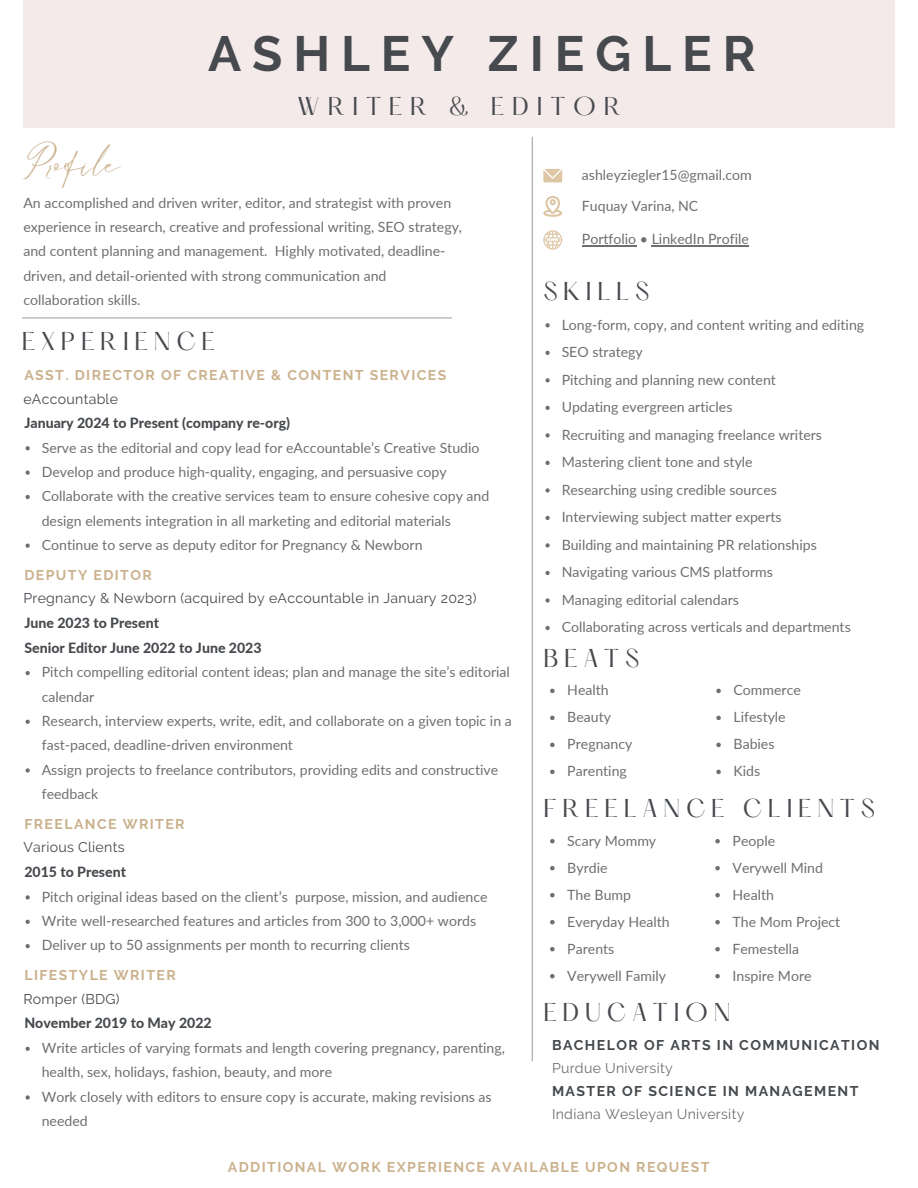
<style>
.page{position:relative;width:918px;height:1188px;background:#fff}
.page>*{position:absolute;margin:0;border:0;box-sizing:border-box;transform-origin:0 0}
.t1{font:700 49.35px "Raleway";letter-spacing:.22em;color:#464a4e}
.t2{font:23.7px "Le Jour Script";color:#cbb28e}
.t3{font:22.5px "Hatton";letter-spacing:.255em;color:#464a4e}
.t4{font:22.5px "Hatton";letter-spacing:.345em;color:#464a4e}
.t5{font:14.1px/24.3px "Lato";color:#706f6f}
.t6{font:700 14.1px "Raleway";letter-spacing:.1em;color:#cbb28e}
.t7{font:800 14.1px/24.8px "Lato";color:#464a4e}
.t8{font:14.1px "Raleway";letter-spacing:.02em;color:#464a4e}
.t9{font:700 14.1px "Raleway";letter-spacing:.1em;color:#464a4e}
.t10{font:14.1px "Raleway";letter-spacing:.02em;color:#706f6f}
</style>
<div class="page">
<div style="left:23px;top:0;width:872px;height:127px;background:#f4eae9"></div>
<hr style="left:22px;top:317px;width:430px;height:2px;background:#a6a6a6">
<hr style="left:532px;top:137px;width:1px;height:924px;background:#a6a6a6">
<svg style="left:545px;top:323px;width:5px;height:4px"></svg>
<svg style="left:545px;top:351px;width:5px;height:4px"></svg>
<svg style="left:545px;top:378px;width:5px;height:4px"></svg>
<svg style="left:545px;top:406px;width:5px;height:4px"></svg>
<svg style="left:545px;top:433px;width:5px;height:5px"></svg>
<svg style="left:545px;top:461px;width:5px;height:4px"></svg>
<svg style="left:545px;top:488px;width:5px;height:5px"></svg>
<svg style="left:545px;top:516px;width:5px;height:4px"></svg>
<svg style="left:545px;top:543px;width:5px;height:5px"></svg>
<svg style="left:545px;top:571px;width:5px;height:4px"></svg>
<svg style="left:545px;top:598px;width:5px;height:5px"></svg>
<svg style="left:545px;top:626px;width:5px;height:4px"></svg>
<svg style="left:26px;top:446px;width:4px;height:4px"></svg>
<svg style="left:26px;top:471px;width:4px;height:4px"></svg>
<svg style="left:26px;top:495px;width:4px;height:4px"></svg>
<svg style="left:26px;top:544px;width:4px;height:4px"></svg>
<svg style="left:543px;top:169px;width:19px;height:13px"></svg>
<svg style="left:543px;top:196px;width:19px;height:21px"></svg>
<svg style="left:543px;top:230px;width:19px;height:19px"></svg>
<hr style="left:582px;top:246px;width:54px;height:1px;background:#706f6f">
<hr style="left:652px;top:246px;width:97px;height:1px;background:#706f6f">
<svg style="left:550px;top:839px;width:5px;height:4px"></svg>
<svg style="left:550px;top:866px;width:5px;height:4px"></svg>
<svg style="left:550px;top:893px;width:5px;height:4px"></svg>
<svg style="left:550px;top:920px;width:5px;height:4px"></svg>
<svg style="left:550px;top:947px;width:5px;height:4px"></svg>
<svg style="left:550px;top:974px;width:5px;height:4px"></svg>
<svg style="left:715px;top:839px;width:5px;height:4px"></svg>
<svg style="left:715px;top:866px;width:5px;height:4px"></svg>
<svg style="left:715px;top:893px;width:5px;height:4px"></svg>
<svg style="left:715px;top:920px;width:5px;height:4px"></svg>
<svg style="left:715px;top:947px;width:5px;height:4px"></svg>
<svg style="left:715px;top:974px;width:5px;height:4px"></svg>
<svg style="left:26px;top:671px;width:4px;height:4px"></svg>
<svg style="left:26px;top:720px;width:4px;height:4px"></svg>
<svg style="left:26px;top:768px;width:4px;height:5px"></svg>
<svg style="left:26px;top:895px;width:4px;height:5px"></svg>
<svg style="left:26px;top:920px;width:4px;height:4px"></svg>
<svg style="left:26px;top:944px;width:4px;height:4px"></svg>
<svg style="left:26px;top:1047px;width:4px;height:4px"></svg>
<svg style="left:26px;top:1095px;width:4px;height:5px"></svg>
<svg style="left:550px;top:689px;width:5px;height:4px"></svg>
<svg style="left:550px;top:716px;width:5px;height:4px"></svg>
<svg style="left:550px;top:743px;width:5px;height:4px"></svg>
<svg style="left:550px;top:770px;width:5px;height:4px"></svg>
<svg style="left:716px;top:689px;width:5px;height:4px"></svg>
<svg style="left:716px;top:716px;width:5px;height:4px"></svg>
<svg style="left:716px;top:743px;width:5px;height:4px"></svg>
<svg style="left:716px;top:770px;width:5px;height:4px"></svg>
<h2 class="t1" style="left:208px;top:24px;width:549px">ASHLEY ZIEGLER</h2>
<p class="t2" style="left:23px;top:149px;width:99px">Profile</p>
<h1 class="t4" style="left:297px;top:96px;width:325px">WRITER &amp; EDITOR</h1>
<p class="t5" style="left:582px;top:163px;width:171px">ashleyziegler15@gmail.com</p>
<h5 class="t5" style="left:23px;top:190px;width:440px">An accomplished and driven writer, editor, and strategist with proven experience in research, creative and professional writing, SEO strategy, and content planning and management. Highly motivated, deadline&shy;driven, and detail-oriented with strong communication and collaboration skills.</h5>
<p class="t3" style="left:22px;top:331px;width:195px">EXPERIENCE</p>
<p class="t6" style="left:24px;top:367px;width:423px">ASST. DIRECTOR OF CREATIVE &amp; CONTENT SERVICES</p>
<p class="t8" style="left:23px;top:390px;width:96px">eAccountable</p>
<h4 class="t7" style="left:24px;top:411px;width:267px">January 2024 to Present (company re-org)</h4>
<h5 class="t5" style="left:42px;top:435px;width:439px">Serve as the editorial and copy lead for eAccountable’s Creative Studio</h5>
<p class="t5" style="left:42px;top:459px;width:407px">Develop and produce high-quality, engaging, and persuasive copy</p>
<p class="t5" style="left:42px;top:484px;width:449px">Collaborate with the creative services team to ensure cohesive copy and design elements integration in all marketing and editorial materials</p>
<p class="t5" style="left:42px;top:532px;width:382px">Continue to serve as deputy editor for Pregnancy &amp; Newborn</p>
<p class="t6" style="left:24px;top:567px;width:129px">DEPUTY EDITOR</p>
<p class="t8" style="left:23px;top:590px;width:455px">Pregnancy &amp; Newborn (acquired by eAccountable in January 2023)</p>
<h2 class="t7" style="left:24px;top:610px;width:239px">June 2023 to Present<br>Senior Editor June 2022 to June 2023</h2>
<p class="t5" style="left:42px;top:660px;width:470px">Pitch compelling editorial content ideas; plan and manage the site’s editorial calendar</p>
<p class="t5" style="left:42px;top:708px;width:472px">Research, interview experts, write, edit, and collaborate on a given topic in a fast-paced, deadline-driven environment</p>
<p class="t5" style="left:42px;top:757px;width:458px">Assign projects to freelance contributors, providing edits and constructive feedback</p>
<p class="t6" style="left:24px;top:816px;width:162px">FREELANCE WRITER</p>
<p class="t8" style="left:23px;top:839px;width:103px">Various Clients</p>
<p class="t7" style="left:24px;top:859px;width:103px">2015 to Present</p>
<p class="t5" style="left:42px;top:884px;width:447px">Pitch original ideas based on the client’s purpose, mission, and audience</p>
<h2 class="t5" style="left:42px;top:908px;width:436px">Write well-researched features and articles from 300 to 3,000+ words</h2>
<p class="t5" style="left:42px;top:933px;width:370px">Deliver up to 50 assignments per month to recurring clients</p>
<p class="t6" style="left:24px;top:967px;width:153px">LIFESTYLE WRITER</p>
<p class="t8" style="left:23px;top:991px;width:98px">Romper (BDG)</p>
<p class="t7" style="left:24px;top:1011px;width:189px">November 2019 to May 2022</p>
<p class="t5" style="left:42px;top:1035px;width:465px">Write articles of varying formats and length covering pregnancy, parenting, health, sex, holidays, fashion, beauty, and more</p>
<p class="t5" style="left:42px;top:1084px;width:451px">Work closely with editors to ensure copy is accurate, making revisions as needed</p>
<p class="t5" style="left:582px;top:194px;width:118px">Fuquay Varina, NC</p>
<p class="t5" style="left:582px;top:227px;width:168px">Portfolio • LinkedIn Profile</p>
<p class="t3" style="left:543px;top:281px;width:107px">SKILLS</p>
<h3 class="t5" style="left:562px;top:312px;width:304px">Long-form, copy, and content writing and editing</h3>
<p class="t5" style="left:562px;top:339px;width:83px">SEO strategy</p>
<h2 class="t5" style="left:562px;top:367px;width:216px">Pitching and planning new content</h2>
<h4 class="t5" style="left:562px;top:394px;width:172px">Updating evergreen articles</h4>
<p class="t5" style="left:562px;top:422px;width:262px">Recruiting and managing freelance writers</p>
<h5 class="t5" style="left:562px;top:450px;width:193px">Mastering client tone and style</h5>
<p class="t5" style="left:562px;top:477px;width:217px">Researching using credible sources</p>
<p class="t5" style="left:562px;top:505px;width:222px">Interviewing subject matter experts</p>
<p class="t5" style="left:562px;top:532px;width:257px">Building and maintaining PR relationships</p>
<p class="t5" style="left:562px;top:560px;width:213px">Navigating various CMS platforms</p>
<h4 class="t5" style="left:562px;top:587px;width:179px">Managing editorial calendars</h4>
<p class="t5" style="left:562px;top:615px;width:291px">Collaborating across verticals and departments</p>
<p class="t3" style="left:543px;top:647px;width:97px">BEATS</p>
<p class="t5" style="left:567px;top:678px;width:43px">Health</p>
<p class="t5" style="left:567px;top:705px;width:45px">Beauty</p>
<p class="t5" style="left:567px;top:732px;width:67px">Pregnancy</p>
<p class="t5" style="left:567px;top:759px;width:61px">Parenting</p>
<p class="t5" style="left:734px;top:678px;width:69px">Commerce</p>
<h2 class="t5" style="left:734px;top:705px;width:54px">Lifestyle</h2>
<h4 class="t5" style="left:734px;top:732px;width:42px">Babies</h4>
<p class="t5" style="left:734px;top:759px;width:28px">Kids</p>
<p class="t3" style="left:543px;top:798px;width:333px">FREELANCE CLIENTS</p>
<h2 class="t5" style="left:567px;top:828px;width:90px">Scary Mommy</h2>
<p class="t5" style="left:567px;top:855px;width:42px">Byrdie</p>
<p class="t5" style="left:567px;top:882px;width:65px">The Bump</p>
<p class="t5" style="left:567px;top:909px;width:104px">Everyday Health</p>
<p class="t5" style="left:567px;top:936px;width:49px">Parents</p>
<p class="t5" style="left:567px;top:963px;width:100px">Verywell Family</p>
<p class="t5" style="left:733px;top:828px;width:44px">People</p>
<p class="t5" style="left:733px;top:855px;width:92px">Verywell Mind</p>
<p class="t5" style="left:733px;top:882px;width:43px">Health</p>
<p class="t5" style="left:733px;top:909px;width:109px">The Mom Project</p>
<p class="t5" style="left:733px;top:936px;width:68px">Femestella</p>
<p class="t5" style="left:733px;top:963px;width:81px">Inspire More</p>
<p class="t3" style="left:543px;top:1002px;width:189px">EDUCATION</p>
<p class="t9" style="left:552px;top:1037px;width:329px">BACHELOR OF ARTS IN COMMUNICATION</p>
<h5 class="t10" style="left:552px;top:1060px;width:122px">Purdue University</h5>
<p class="t9" style="left:552px;top:1082px;width:308px">MASTER OF SCIENCE IN MANAGEMENT</p>
<h4 class="t10" style="left:552px;top:1105px;width:194px">Indiana Wesleyan University</h4>
<p class="t6" style="left:228px;top:1158px;width:483px">ADDITIONAL WORK EXPERIENCE AVAILABLE UPON REQUEST</p>
</div>
